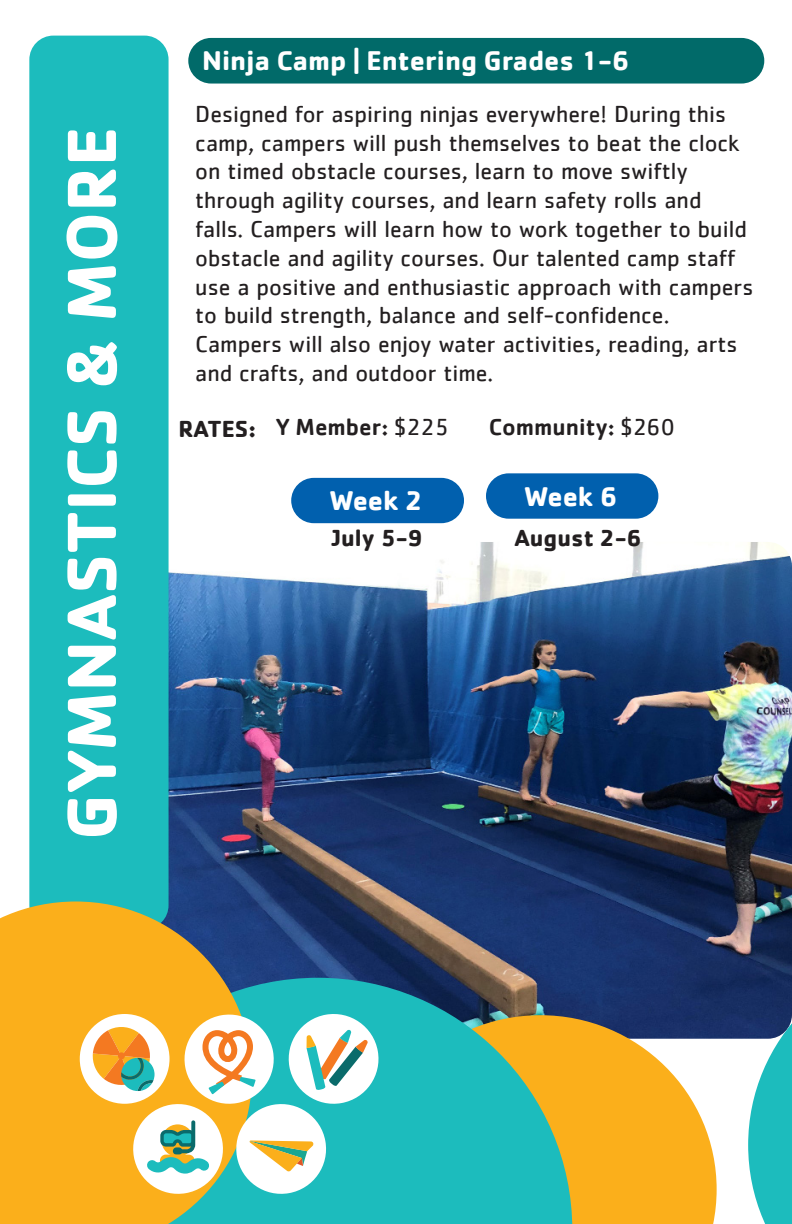
<style>
.page{position:relative;width:792px;height:1224px;background:#fff}
.page>*{position:absolute;margin:0;border:0;box-sizing:border-box;transform-origin:0 0}
.t1{font:700 72px "Cachet";color:#fff}
.t2{font:700 28px "Cachet";color:#fff}
.t3{font:24px/28.8px "Cachet";color:#231f20}
.t4{font:500 24px "Cachet";color:#231f20}
.t5{font:700 24px "Cachet";color:#231f20}
.s1{font-weight:400}
</style>
<div class="page">
<img style="left:169px;top:542px;width:623px;height:497px">
<div style="left:29px;top:36px;width:140px;height:893px;background:#1cbcbd;border-radius:24px"></div>
<div style="left:291px;top:478px;width:173px;height:45px;background:#0160ae;border-radius:23px"></div>
<div style="left:486px;top:473px;width:172px;height:46px;background:#0160ae;border-radius:23px"></div>
<div style="left:188px;top:38px;width:576px;height:46px;background:#016a69;border-radius:23px"></div>
<svg style="left:572px;top:1015px;width:145px;height:209px;background:#e7ad3f"></svg>
<svg style="left:252px;top:978px;width:320px;height:246px;background:#3cab9b"></svg>
<svg style="left:748px;top:954px;width:44px;height:270px;background:#3a9aaa"></svg>
<svg style="left:0;top:902px;width:252px;height:322px;background:#e8ad28"></svg>
<div style="left:80px;top:1014px;width:90px;height:90px;background:#fff;border-radius:50%"></div>
<svg style="left:200px;top:542px;width:56px;height:468px;background:#44628c"></svg>
<svg style="left:92px;top:1010px;width:290px;height:187px"></svg>
<h1 class="t1" style="left:45px;top:840px;width:715px;rotate:-90deg">GYMNASTICS &amp; MORE</h1>
<p class="t2" style="left:202px;top:43px;width:429px">Ninja Camp | Entering Grades 1-6</p>
<p class="t3" style="left:195px;top:99px;width:560px">Designed for aspiring ninjas everywhere! During this camp, campers will push themselves to beat the clock on timed obstacle courses, learn to move swiftly through agility courses, and learn safety rolls and falls. Campers will learn how to work together to build obstacle and agility courses. Our talented camp staff use a positive and enthusiastic approach with campers to build strength, balance and self-confidence.<br>Campers will also enjoy water activities, reading, arts and crafts, and outdoor time.</p>
<p class="t5" style="left:178px;top:413px;width:79px">RATES:</p>
<p class="t4" style="left:275px;top:412px;width:175px">Y Member: <span class="s1">$225</span></p>
<p class="t4" style="left:489px;top:412px;width:188px">Community: <span class="s1">$260</span></p>
<p class="t2" style="left:329px;top:483px;width:95px">Week 2</p>
<p class="t5" style="left:332px;top:522px;width:92px">July 5-9</p>
<p class="t2" style="left:524px;top:478px;width:95px">Week 6</p>
<p class="t5" style="left:515px;top:522px;width:129px">August 2-6</p>
</div>
